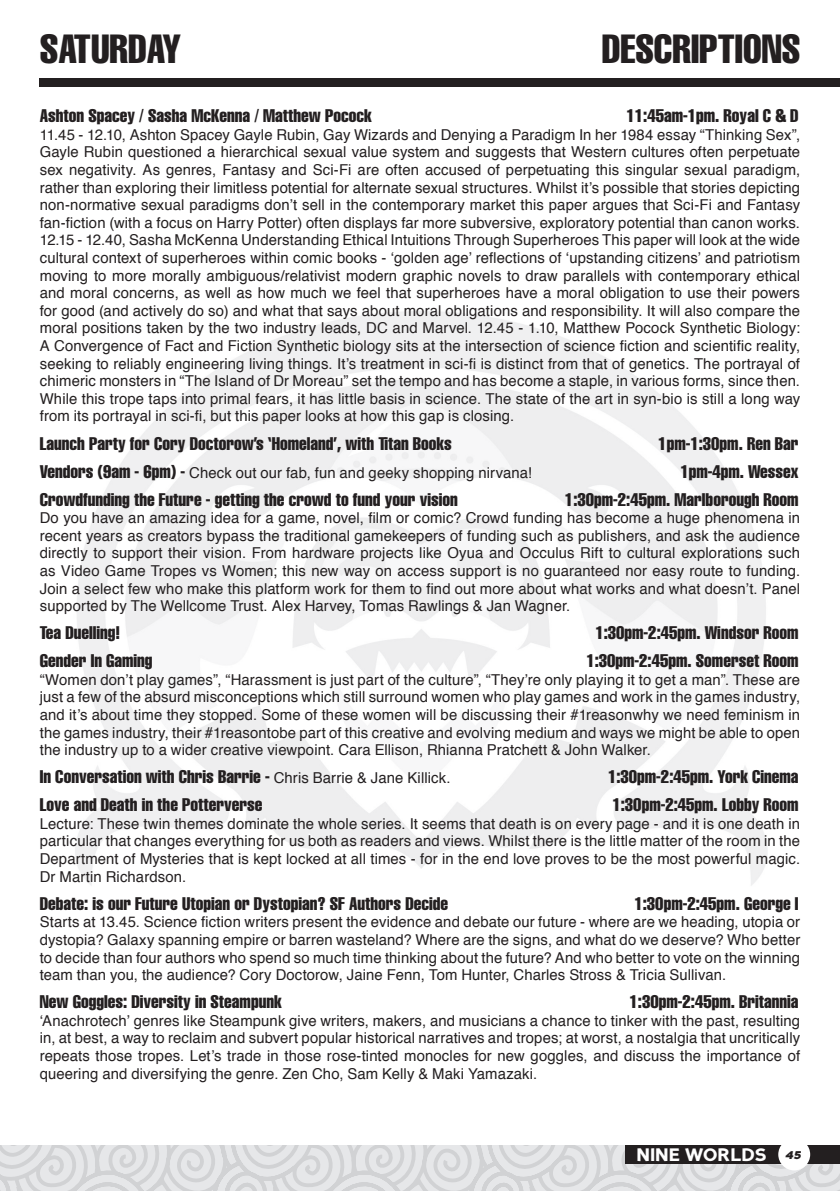
<style>
.page{position:relative;width:840px;height:1191px;background:#fff}
.page>*{position:absolute;margin:0;border:0;box-sizing:border-box;transform-origin:0 0}
.t1{font:extra-condensed 40px "Helvetica";color:#231f20}
.t2{font:extra-condensed 18px "Helvetica";color:#231f20}
.t3{font:900 18px "Perspective Sans";color:#fff}
.t4{font:15px/17.6px "Helvetica";letter-spacing:.005em;color:#231f20;text-align:justify}
.s1{font-stretch:extra-condensed;font-size:18px}
.s2{font-stretch:normal;font-size:15px}
.s3{font-style:italic;font-size:14px;color:#231f20}
</style>
<div class="page">
<svg style="left:0;top:1145px;width:839px;height:46px;background:#dcdddf"></svg>
<div style="left:625px;top:1145px;width:214px;height:18px;background:#231f20"></div>
<div style="left:777px;top:1138px;width:32px;height:32px;background:#fff;border-radius:50%"></div>
<div style="left:40px;top:78px;width:799px;height:9px;background:#231f20"></div>
<h1 class="t1" style="left:40px;top:23px;width:143px">SATURDAY</h1>
<h1 class="t1" style="left:601px;top:23px;width:200px">DESCRIPTIONS</h1>
<p class="t2" style="left:40px;top:104px;width:333px">Ashton Spacey / Sasha McKenna / Matthew Pocock</p>
<p class="t2" style="left:626px;top:104px;width:173px">11:45am-1pm. Royal C &amp; D</p>
<p class="t4" style="left:40px;top:126px;width:761px">11.45 - 12.10, Ashton Spacey Gayle Rubin, Gay Wizards and Denying a Paradigm In her 1984 essay “Thinking Sex”, Gayle Rubin questioned a hierarchical sexual value system and suggests that Western cultures often perpetuate sex negativity. As genres, Fantasy and Sci-Fi are often accused of perpetuating this singular sexual paradigm, rather than exploring their limitless potential for alternate sexual structures. Whilst it’s possible that stories depicting non-normative sexual paradigms don’t sell in the contemporary market this paper argues that Sci-Fi and Fantasy fan-fiction (with a focus on Harry Potter) often displays far more subversive, exploratory potential than canon works.<br>12.15 - 12.40, Sasha McKenna Understanding Ethical Intuitions Through Superheroes This paper will look at the wide cultural context of superheroes within comic books - ‘golden age’ reflections of ‘upstanding citizens’ and patriotism moving to more morally ambiguous/relativist modern graphic novels to draw parallels with contemporary ethical and moral concerns, as well as how much we feel that superheroes have a moral obligation to use their powers for good (and actively do so) and what that says about moral obligations and responsibility. It will also compare the moral positions taken by the two industry leads, DC and Marvel. 12.45 - 1.10, Matthew Pocock Synthetic Biology:<br>A Convergence of Fact and Fiction Synthetic biology sits at the intersection of science fiction and scientific reality, seeking to reliably engineering living things. It’s treatment in sci-fi is distinct from that of genetics. The portrayal of chimeric monsters in “The Island of Dr Moreau” set the tempo and has become a staple, in various forms, since then.<br>While this trope taps into primal fears, it has little basis in science. The state of the art in syn-bio is still a long way from its portrayal in sci-fi, but this paper looks at how this gap is closing.</p>
<p class="t2" style="left:40px;top:432px;width:413px">Launch Party for Cory Doctorow’s ‘Homeland’, with Titan Books</p>
<p class="t2" style="left:658px;top:432px;width:142px">1pm-1:30pm. Ren Bar</p>
<p class="t4" style="left:40px;top:464px;width:493px"><span class="s1">Vendors (9am - 6pm) -</span> Check out our fab, fun and geeky shopping nirvana!</p>
<p class="t2" style="left:680px;top:460px;width:120px">1pm-4pm. Wessex</p>
<p class="t2" style="left:40px;top:488px;width:419px">Crowdfunding the Future - getting the crowd to fund your vision</p>
<p class="t2" style="left:564px;top:488px;width:235px">1:30pm-2:45pm. Marlborough Room</p>
<p class="t4" style="left:40px;top:509px;width:761px">Do you have an amazing idea for a game, novel, film or comic? Crowd funding has become a huge phenomena in recent years as creators bypass the traditional gamekeepers of funding such as publishers, and ask the audience directly to support their vision. From hardware projects like Oyua and Occulus Rift to cultural explorations such as Video Game Tropes vs Women; this new way on access support is no guaranteed nor easy route to funding.<br>Join a select few who make this platform work for them to find out more about what works and what doesn’t. Panel supported by The Wellcome Trust. Alex Harvey, Tomas Rawlings &amp; Jan Wagner.</p>
<p class="t2" style="left:40px;top:621px;width:82px">Tea Duelling!</p>
<p class="t2" style="left:595px;top:621px;width:205px">1:30pm-2:45pm. Windsor Room</p>
<p class="t2" style="left:40px;top:649px;width:114px">Gender In Gaming</p>
<p class="t2" style="left:586px;top:649px;width:214px">1:30pm-2:45pm. Somerset Room</p>
<p class="t4" style="left:40px;top:671px;width:761px">“Women don’t play games”, “Harassment is just part of the culture”, “They’re only playing it to get a man”. These are just a few of the absurd misconceptions which still surround women who play games and work in the games industry, and it’s about time they stopped. Some of these women will be discussing their #1reasonwhy we need feminism in the games industry, their #1reasontobe part of this creative and evolving medium and ways we might be able to open the industry up to a wider creative viewpoint. Cara Ellison, Rhianna Pratchett &amp; John Walker.</p>
<p class="t2" style="left:40px;top:765px;width:412px">In Conversation with Chris Barrie - <span class="s2">Chris Barrie &amp; Jane Killick.</span></p>
<p class="t2" style="left:607px;top:765px;width:192px">1:30pm-2:45pm. York Cinema</p>
<p class="t2" style="left:40px;top:793px;width:224px">Love and Death in the Potterverse</p>
<p class="t2" style="left:612px;top:793px;width:188px">1:30pm-2:45pm. Lobby Room</p>
<p class="t4" style="left:40px;top:815px;width:761px">Lecture: These twin themes dominate the whole series. It seems that death is on every page - and it is one death in particular that changes everything for us both as readers and views. Whilst there is the little matter of the room in the Department of Mysteries that is kept locked at all times - for in the end love proves to be the most powerful magic.<br>Dr Martin Richardson.</p>
<p class="t2" style="left:40px;top:892px;width:409px">Debate: is our Future Utopian or Dystopian? SF Authors Decide</p>
<p class="t2" style="left:634px;top:892px;width:166px">1:30pm-2:45pm. George I</p>
<p class="t4" style="left:40px;top:913px;width:761px">Starts at 13.45. Science fiction writers present the evidence and debate our future - where are we heading, utopia or dystopia? Galaxy spanning empire or barren wasteland? Where are the signs, and what do we deserve? Who better to decide than four authors who spend so much time thinking about the future? And who better to vote on the winning team than you, the audience? Cory Doctorow, Jaine Fenn, Tom Hunter, Charles Stross &amp; Tricia Sullivan.</p>
<p class="t2" style="left:40px;top:990px;width:243px">New Goggles: Diversity in Steampunk</p>
<p class="t2" style="left:629px;top:990px;width:170px">1:30pm-2:45pm. Britannia</p>
<p class="t4" style="left:40px;top:1012px;width:761px">‘Anachrotech’ genres like Steampunk give writers, makers, and musicians a chance to tinker with the past, resulting in, at best, a way to reclaim and subvert popular historical narratives and tropes; at worst, a nostalgia that uncritically repeats those tropes. Let’s trade in those rose-tinted monocles for new goggles, and discuss the importance of queering and diversifying the genre. Zen Cho, Sam Kelly &amp; Maki Yamazaki.</p>
<p class="t3" style="left:636px;top:1143px;width:166px">NINE WORLDS <span class="s3">45</span></p>
</div>
